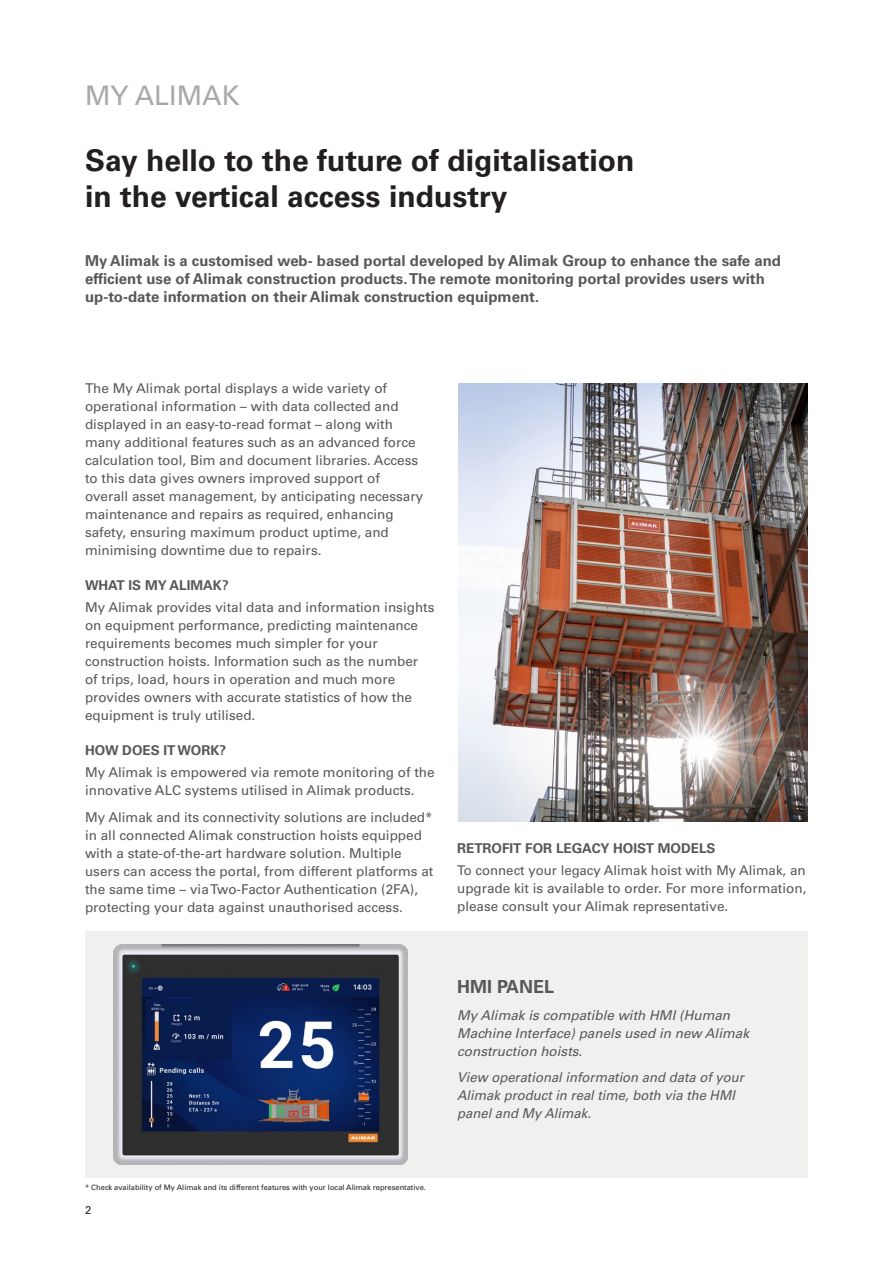
<style>
.page{position:relative;width:893px;height:1263px;background:#fff}
.page>*{position:absolute;margin:0;border:0;box-sizing:border-box;transform-origin:0 0}
.t1{font:700 30px/36px "Univers LT Std";color:#231f20}
.Project_Name{font:27px "Univers LT Std";color:#a8a9ad}
.Headline{font:700 18px "Univers LT Std";color:#57585a}
.Introduction_text{font:700 15px/18px "Univers LT Std";color:#57585a}
.Regular_text{font:13.5px/18px "Univers LT Std";color:#57585a}
.t2{font:italic 13.5px/18px "Univers LT Std";color:#57585a}
.Headline-2{font:700 13.5px "Univers LT Std";color:#57585a}
.Regular_text-2{font:13.35px "Univers LT Std";color:#57585a}
.t3{font:11.25px "Univers LT Std";color:#231f20}
.Footnote{font:7.5px "Univers LT Std";color:#231f20}
.s1{font-size:13.5px}
</style>
<div class="page">
<img style="left:458px;top:383px;width:350px;height:438px">
<div style="left:85px;top:931px;width:723px;height:247px;background:#f0f1ee"></div>
<img style="left:113px;top:944px;width:294px;height:221px">
<p class="Project_Name" style="left:85px;top:79px;width:156px">MY ALIMAK</p>
<p class="t1" style="left:85px;top:142px;width:551px">Say hello to the future of digitalisation in the vertical access industry</p>
<p class="Introduction_text" style="left:85px;top:252px;width:698px">My Alimak is a customised web- based portal developed by Alimak Group to enhance the safe and efficient use of Alimak construction products. The remote monitoring portal provides users with up-to-date information on their Alimak construction equipment.</p>
<p class="Regular_text" style="left:85px;top:379px;width:340px">The My Alimak portal displays a wide variety of operational information – with data collected and displayed in an easy-to-read format – along with many additional features such as an advanced force calculation tool, Bim and document libraries. Access to this data gives owners improved support of overall asset management, by anticipating necessary maintenance and repairs as required, enhancing safety, ensuring maximum product uptime, and minimising downtime due to repairs.</p>
<p class="Headline-2" style="left:85px;top:577px;width:145px">WHAT IS MY ALIMAK?</p>
<p class="Regular_text" style="left:85px;top:598px;width:351px">My Alimak provides vital data and information insights on equipment performance, predicting maintenance requirements becomes much simpler for your construction hoists. Information such as the number<br>of trips, load, hours in operation and much more provides owners with accurate statistics of how the equipment is truly utilised.</p>
<p class="Headline-2" style="left:85px;top:742px;width:143px">HOW DOES IT WORK?</p>
<p class="Regular_text" style="left:85px;top:763px;width:351px">My Alimak is empowered via remote monitoring of the innovative ALC systems utilised in Alimak products.</p>
<p class="Regular_text" style="left:85px;top:808px;width:350px">My Alimak and its connectivity solutions are included* in all connected Alimak construction hoists equipped with a state-of-the-art hardware solution. Multiple users can access the portal, from different platforms at the same time – via Two-Factor Authentication (2FA), protecting your data against unauthorised access.</p>
<p class="Headline-2" style="left:457px;top:840px;width:260px">RETROFIT FOR LEGACY HOIST MODELS</p>
<p class="Regular_text-2" style="left:457px;top:862px;width:350px">To connect your legacy Alimak hoist with My Alimak, <span class="s1">an</span></p>
<p class="Regular_text" style="left:457px;top:879px;width:351px">upgrade kit is available to order. For more information, please consult your Alimak representative.</p>
<p class="Footnote" style="left:85px;top:1183px;width:343px">* Check availability of My Alimak and its different features with your local Alimak representative.</p>
<p class="t3" style="left:85px;top:1203px;width:8px">2</p>
<p class="Headline" style="left:457px;top:976px;width:99px">HMI PANEL</p>
<p class="t2" style="left:457px;top:1006px;width:293px">My Alimak is compatible with HMI (Human<br>Machine Interface) panels used in new Alimak construction hoists.</p>
<p class="t2" style="left:457px;top:1069px;width:288px">View operational information and data of your<br>Alimak product in real time, both via the HMI panel and My Alimak.</p>
</div>
